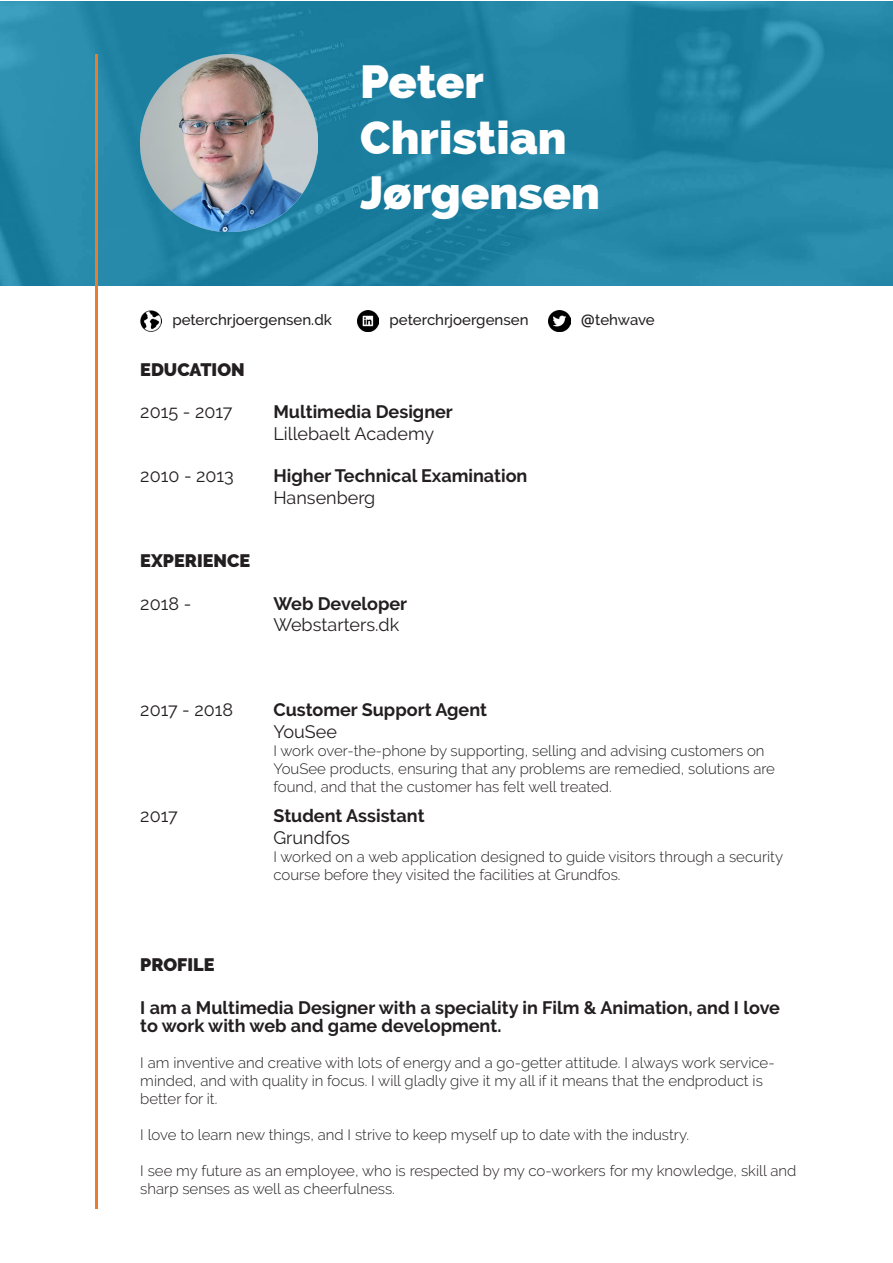
<style>
.page{position:relative;width:893px;height:1263px;background:#fff}
.page>*{position:absolute;margin:0;border:0;box-sizing:border-box;transform-origin:0 0}
.t1{font:800 46.5px "Raleway";color:#fff}
.t2{font:700 18px/18px "Raleway";color:#231f20}
.t3{font:18px "Raleway";color:#231f20}
.t4{font:900 18px "Raleway";color:#231f20}
.t5{font:300 15px/18px "Raleway";color:#231f20}
.t6{font:500 15px "Raleway";color:#231f20}
.s1{font-family:"Ubuntu";font-weight:400}
</style>
<div class="page">
<img style="left:140px;top:310px;width:22px;height:22px">
<img style="left:357px;top:310px;width:22px;height:21px">
<img style="left:549px;top:310px;width:21px;height:22px">
<img style="left:0;top:1px;width:893px;height:284px">
<img style="left:140px;top:54px;width:178px;height:177px">
<hr style="left:95px;top:54px;width:3px;height:1155px;background:#e87e2d">
<p class="t1" style="left:360px;top:54px;width:125px">Peter</p>
<p class="t1" style="left:360px;top:110px;width:208px">Christian</p>
<p class="t1" style="left:360px;top:166px;width:241px">Jørgensen</p>
<p class="t6" style="left:172px;top:311px;width:161px">peterchrjoergensen.dk</p>
<p class="t6" style="left:390px;top:311px;width:140px">peterchrjoergensen</p>
<p class="t6" style="left:581px;top:311px;width:75px"><span class="s1">@</span>tehwave</p>
<p class="t4" style="left:140px;top:359px;width:106px">EDUCATION</p>
<p class="t3" style="left:140px;top:402px;width:94px">2015 - 2017</p>
<p class="t2" style="left:273px;top:403px;width:181px">Multimedia Designer</p>
<p class="t3" style="left:273px;top:423px;width:162px">Lillebaelt Academy</p>
<p class="t3" style="left:140px;top:465px;width:95px">2010 - 2013</p>
<p class="t2" style="left:273px;top:467px;width:256px">Higher Technical Examination</p>
<p class="t3" style="left:273px;top:487px;width:103px">Hansenberg</p>
<p class="t4" style="left:140px;top:550px;width:111px">EXPERIENCE</p>
<p class="t3" style="left:140px;top:593px;width:52px">2018 -</p>
<p class="t2" style="left:273px;top:594px;width:135px">Web Developer</p>
<p class="t3" style="left:273px;top:614px;width:127px">Webstarters.dk</p>
<p class="t3" style="left:140px;top:699px;width:94px">2017 - 2018</p>
<p class="t2" style="left:273px;top:701px;width:215px">Customer Support Agent</p>
<p class="t3" style="left:273px;top:721px;width:65px">YouSee</p>
<p class="t5" style="left:273px;top:741px;width:503px">I work over-the-phone by supporting, selling and advising customers on<br>YouSee products, ensuring that any problems are remedied, solutions are found, and that the customer has felt well treated.</p>
<p class="t3" style="left:140px;top:805px;width:39px">2017</p>
<p class="t2" style="left:273px;top:807px;width:153px">Student Assistant</p>
<p class="t3" style="left:273px;top:827px;width:78px">Grundfos</p>
<p class="t5" style="left:273px;top:848px;width:511px">I worked on a web application designed to guide visitors through a security course before they visited the facilities at Grundfos.</p>
<p class="t4" style="left:140px;top:954px;width:76px">PROFILE</p>
<p class="t2" style="left:140px;top:998px;width:641px">I am a Multimedia Designer with a speciality in Film &amp; Animation, and I love to work with web and game development.</p>
<p class="t5" style="left:140px;top:1053px;width:636px">I am inventive and creative with lots of energy and a go-getter attitude. I always work service&shy;minded, and with quality in focus. I will gladly give it my all if it means that the endproduct is better for it.</p>
<p class="t5" style="left:140px;top:1125px;width:550px">I love to learn new things, and I strive to keep myself up to date with the industry.</p>
<p class="t5" style="left:140px;top:1161px;width:657px">I see my future as an employee, who is respected by my co-workers for my knowledge, skill and sharp senses as well as cheerfulness.</p>
</div>
